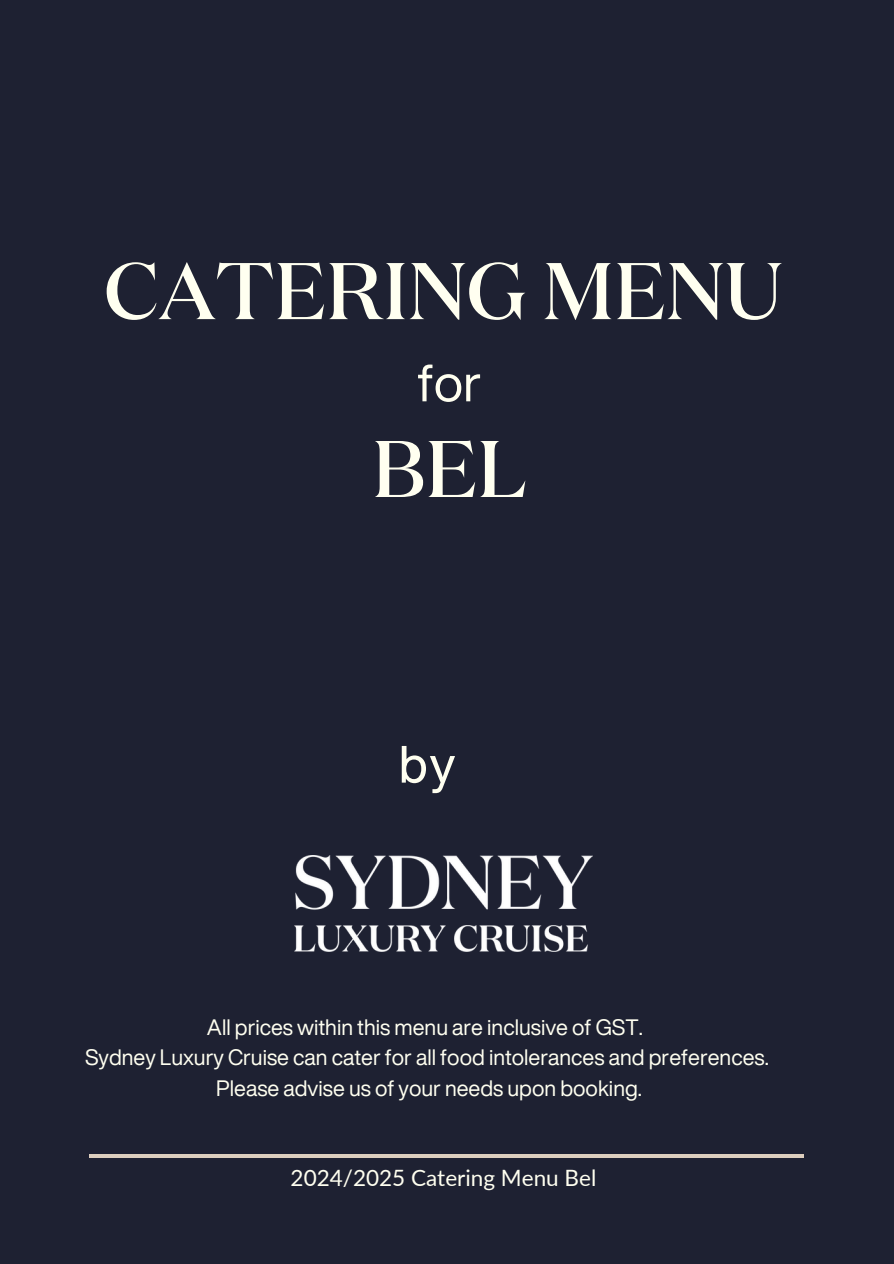
<style>
.page{position:relative;width:894px;height:1264px;background:#fff}
.page>*{position:absolute;margin:0;border:0;box-sizing:border-box;transform-origin:0 0}
.t1{font:500 80.1px "Domaine Disp";color:#fffff0}
.t2{font:500 79.95px "Domaine Disp";color:#fffff0}
.t3{font:51.45px "Helvetica Now Display";color:#fffff0}
.t4{font:51.45px "Helvetica Now Text";color:#fffff0}
.t5{font:22.5px "Lato";color:#fffff0}
.t6{font:21.75px "Helvetica Now Display";color:#fffff0}
</style>
<div class="page">
<div style="left:0;top:0;width:893px;height:1263px;background:#1e2132"></div>
<hr style="left:89px;top:1154px;width:715px;height:3px;background:#ddcebe">
<img style="left:294px;top:855px;width:298px;height:96px">
<p class="t1" style="left:104px;top:256px;width:680px">CATERING MENU</p>
<h3 class="t3" style="left:417px;top:344px;width:66px">for</h3>
<h2 class="t2" style="left:372px;top:434px;width:156px">BEL</h2>
<p class="t4" style="left:397px;top:725px;width:60px">by</p>
<p class="t6" style="left:207px;top:1010px;width:437px">All prices within this menu are inclusive of GST.</p>
<p class="t6" style="left:85px;top:1041px;width:685px">Sydney Luxury Cruise can cater for all food intolerances and preferences.</p>
<p class="t6" style="left:216px;top:1071px;width:427px">Please advise us of your needs upon booking.</p>
<h2 class="t5" style="left:290px;top:1163px;width:307px">2024/2025 Catering Menu Bel</h2>
</div>
